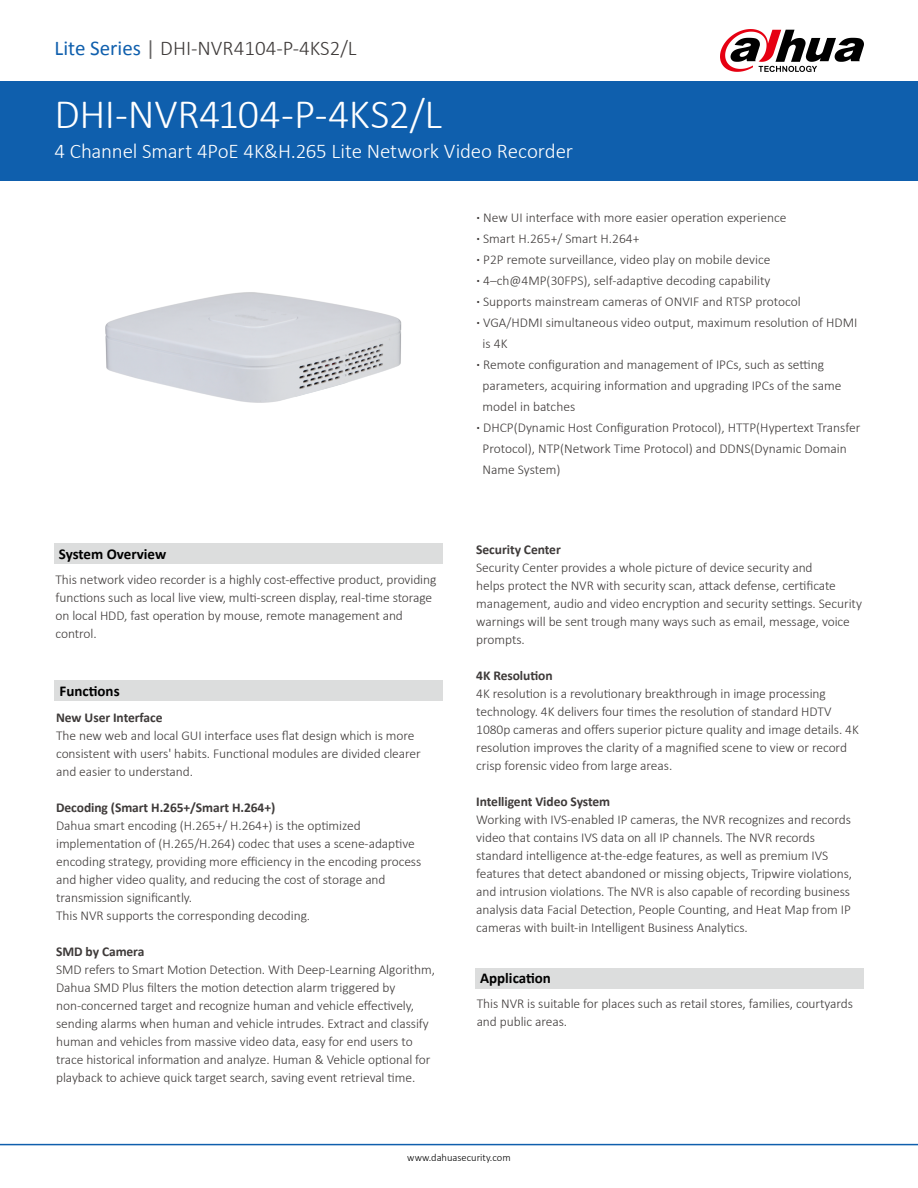
<style>
.page{position:relative;width:918px;height:1188px;background:#fff}
.page>*{position:absolute;margin:0;border:0;box-sizing:border-box;transform-origin:0 0}
.t1{font:300 42px "Calibri";letter-spacing:-.015em;color:#fff}
.t2{font:300 21px "Calibri";letter-spacing:-.01em;color:#fff}
.t3{font:300 21px "Calibri";color:#3e3a39}
.t4{font:700 15px "Calibri";color:#000}
.t5{font:300 13.5px/18px "Calibri";letter-spacing:-.005em;color:#3e3a39}
.t6{font:700 13.5px "Calibri";letter-spacing:-.005em;color:#3e3a39}
.t7{font:300 10.5px "Calibri";color:#000}
.s1{font-weight:400;color:#0f5fad}
.s2{font-weight:400;color:#656464}
.s3{font-family:"Adobe Song Std"}
.s4{font-weight:700}
</style>
<div class="page">
<div style="left:0;top:81px;width:918px;height:100px;background:#0f5fad"></div>
<hr style="left:0;top:1144px;width:918px;height:1px;background:#0f5fad">
<svg style="left:720px;top:29px;width:144px;height:43px"></svg>
<img style="left:105px;top:292px;width:297px;height:111px">
<div style="left:54px;top:544px;width:389px;height:20px;background:#dcdddd"></div>
<div style="left:475px;top:968px;width:389px;height:20px;background:#dcdddd"></div>
<div style="left:54px;top:680px;width:389px;height:21px;background:#dcdddd"></div>
<h2 class="t3" style="left:55px;top:35px;width:304px"><span class="s1">Lite Series</span> <span class="s2">|</span> DHI-NVR4104-P-4KS2/L</h2>
<h1 class="t1" style="left:55px;top:88px;width:389px">DHI-NVR4104-P-4KS2/L</h1>
<h2 class="t2" style="left:55px;top:138px;width:520px">4 Channel Smart 4PoE 4K&amp;H.265 Lite Network Video Recorder</h2>
<p class="t4" style="left:59px;top:545px;width:109px">System Overview</p>
<p class="t5" style="left:56px;top:570px;width:383px">This network video recorder is a highly cost-effective product, providing functions such as local live view, multi-screen display, real-time storage on local HDD, fast operation by mouse, remote management and control.</p>
<p class="t4" style="left:60px;top:682px;width:62px">Functions</p>
<p class="t6" style="left:56px;top:709px;width:108px">New User Interface</p>
<p class="t5" style="left:56px;top:726px;width:366px">The new web and local GUI interface uses flat design which is more consistent with users' habits. Functional modules are divided clearer and easier to understand.</p>
<p class="t6" style="left:56px;top:799px;width:221px">Decoding (Smart H.265+/Smart H.264+)</p>
<p class="t5" style="left:56px;top:816px;width:367px">Dahua smart encoding (H.265+/ H.264+) is the optimized implementation of (H.265/H.264) codec that uses a scene-adaptive encoding strategy, providing more efficiency in the encoding process and higher video quality, and reducing the cost of storage and transmission significantly.<br>This NVR supports the corresponding decoding<span class="s3">.</span></p>
<p class="t6" style="left:56px;top:943px;width:90px">SMD by Camera</p>
<p class="t5" style="left:56px;top:960px;width:380px">SMD refers to Smart Motion Detection. With Deep-Learning Algorithm, Dahua SMD Plus filters the motion detection alarm triggered by non-concerned target and recognize human and vehicle effectively, sending alarms when human and vehicle intrudes. Extract and classify human and vehicles from massive video data, easy for end users to trace historical information and analyze. Human &amp; Vehicle optional for playback to achieve quick target search, saving event retrieval time.</p>
<p class="t5" style="left:477px;top:208px;width:312px"><span class="s4">·</span> New UI interface with more easier operation experience</p>
<p class="t5" style="left:477px;top:229px;width:165px"><span class="s4">·</span> Smart H.265+/ Smart H.264+</p>
<p class="t5" style="left:477px;top:250px;width:295px"><span class="s4">·</span> P2P remote surveillance, video play on mobile device</p>
<p class="t5" style="left:477px;top:271px;width:295px"><span class="s4">·</span> 4–ch@4MP(30FPS), self-adaptive decoding capability</p>
<p class="t5" style="left:477px;top:292px;width:326px"><span class="s4">·</span> Supports mainstream cameras of ONVIF and RTSP protocol</p>
<p class="t5" style="left:477px;top:313px;width:382px"><span class="s4">·</span> VGA/HDMI simultaneous video output, maximum resolution of HDMI</p>
<p class="t5" style="left:483px;top:334px;width:26px">is 4K</p>
<p class="t5" style="left:477px;top:355px;width:349px"><span class="s4">·</span> Remote configuration and management of IPCs, such as setting</p>
<p class="t5" style="left:483px;top:376px;width:360px">parameters, acquiring information and upgrading IPCs of the same</p>
<p class="t5" style="left:483px;top:397px;width:94px">model in batches</p>
<p class="t5" style="left:477px;top:418px;width:385px"><span class="s4">·</span> DHCP(Dynamic Host Configuration Protocol), HTTP(Hypertext Transfer</p>
<p class="t5" style="left:483px;top:439px;width:366px">Protocol), NTP(Network Time Protocol) and DDNS(Dynamic Domain</p>
<p class="t5" style="left:483px;top:460px;width:79px">Name System)</p>
<p class="t6" style="left:476px;top:541px;width:86px">Security Center</p>
<p class="t5" style="left:476px;top:558px;width:387px">Security Center provides a whole picture of device security and<br>helps protect the NVR with security scan, attack defense, certificate management, audio and video encryption and security settings. Security warnings will be sent trough many ways such as email, message, voice prompts.</p>
<p class="t6" style="left:476px;top:667px;width:78px">4K Resolution</p>
<p class="t5" style="left:476px;top:684px;width:384px">4K resolution is a revolutionary breakthrough in image processing technology. 4K delivers four times the resolution of standard HDTV 1080p cameras and offers superior picture quality and image details. 4K resolution improves the clarity of a magnified scene to view or record crisp forensic video from large areas.</p>
<p class="t6" style="left:476px;top:793px;width:136px">Intelligent Video System</p>
<p class="t5" style="left:476px;top:810px;width:377px">Working with IVS-enabled IP cameras, the NVR recognizes and records video that contains IVS data on all IP channels. The NVR records standard intelligence at-the-edge features, as well as premium IVS features that detect abandoned or missing objects, Tripwire violations, and intrusion violations. The NVR is also capable of recording business analysis data Facial Detection, People Counting, and Heat Map from IP cameras with built-in Intelligent Business Analytics.</p>
<p class="t4" style="left:480px;top:969px;width:72px">Application</p>
<p class="t5" style="left:477px;top:994px;width:378px">This NVR is suitable for places such as retail stores, families, courtyards and public areas.</p>
<p class="t7" style="left:407px;top:1151px;width:105px">www.dahuasecurity.com</p>
</div>
